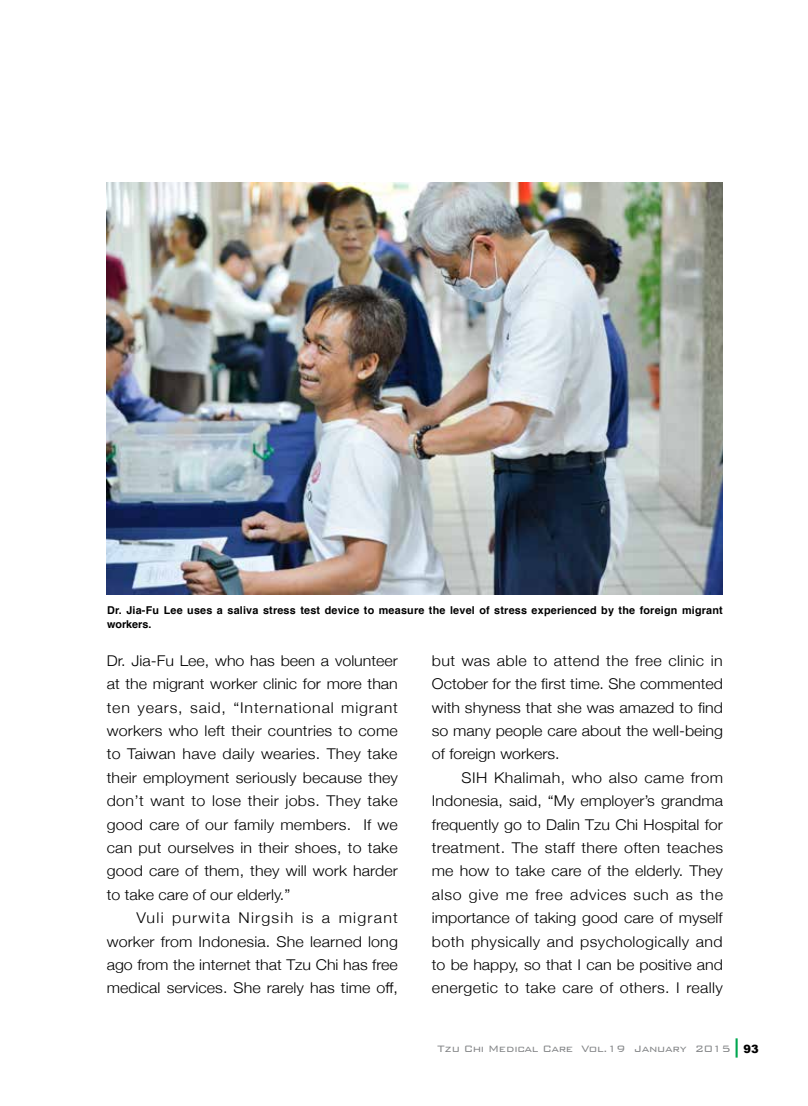
<style>
.page{position:relative;width:808px;height:1106px;background:#fff}
.page>*{position:absolute;margin:0;border:0;box-sizing:border-box;transform-origin:0 0}
.t1{font:300 14.85px/23.4px "Helvetica Neue";color:#000;text-align:justify;scale:1.08 1}
.t2{font:300 12.3px "Bank Gothic BT";letter-spacing:-.03em;color:#828486}
.t3{font:700 10.8px/13.5px "Helvetica";letter-spacing:.02em;color:#000}
</style>
<div class="page">
<img style="left:106px;top:183px;width:617px;height:412px">
<hr style="left:735px;top:1038px;width:3px;height:19px;background:#00a650">
<p class="t3" style="left:107px;top:604px;width:617px">Dr. Jia-Fu Lee uses a saliva stress test device to measure the level of stress experienced by the foreign migrant workers.</p>
<p class="t1" style="left:107px;top:648px;width:271px">Dr. Jia-Fu Lee, who has been a volunteer at the migrant worker clinic for more than ten years, said, “International migrant workers who left their countries to come to Taiwan have daily wearies. They take their employment seriously because they don’t want to lose their jobs. They take good care of our family members. If we can put ourselves in their shoes, to take good care of them, they will work harder to take care of our elderly.”</p>
<p class="t1" style="left:107px;top:905px;width:271px;text-indent:30px">Vuli purwita Nirgsih is a migrant worker from Indonesia. She learned long ago from the internet that Tzu Chi has free medical services. She rarely has time off,</p>
<p class="t1" style="left:432px;top:648px;width:271px">but was able to attend the free clinic in October for the first time. She commented with shyness that she was amazed to find so many people care about the well-being of foreign workers.</p>
<p class="t1" style="left:432px;top:765px;width:271px;text-indent:30px">SIH Khalimah, who also came from Indonesia, said, “My employer’s grandma frequently go to Dalin Tzu Chi Hospital for treatment. The staff there often teaches me how to take care of the elderly. They also give me free advices such as the importance of taking good care of myself both physically and psychologically and to be happy, so that I can be positive and energetic to take care of others. I really</p>
<p class="t2" style="left:438px;top:1041px;width:323px">Tzu Chi Medical Care Vol.19 January 2015 <sub>93</sub></p>
</div>
